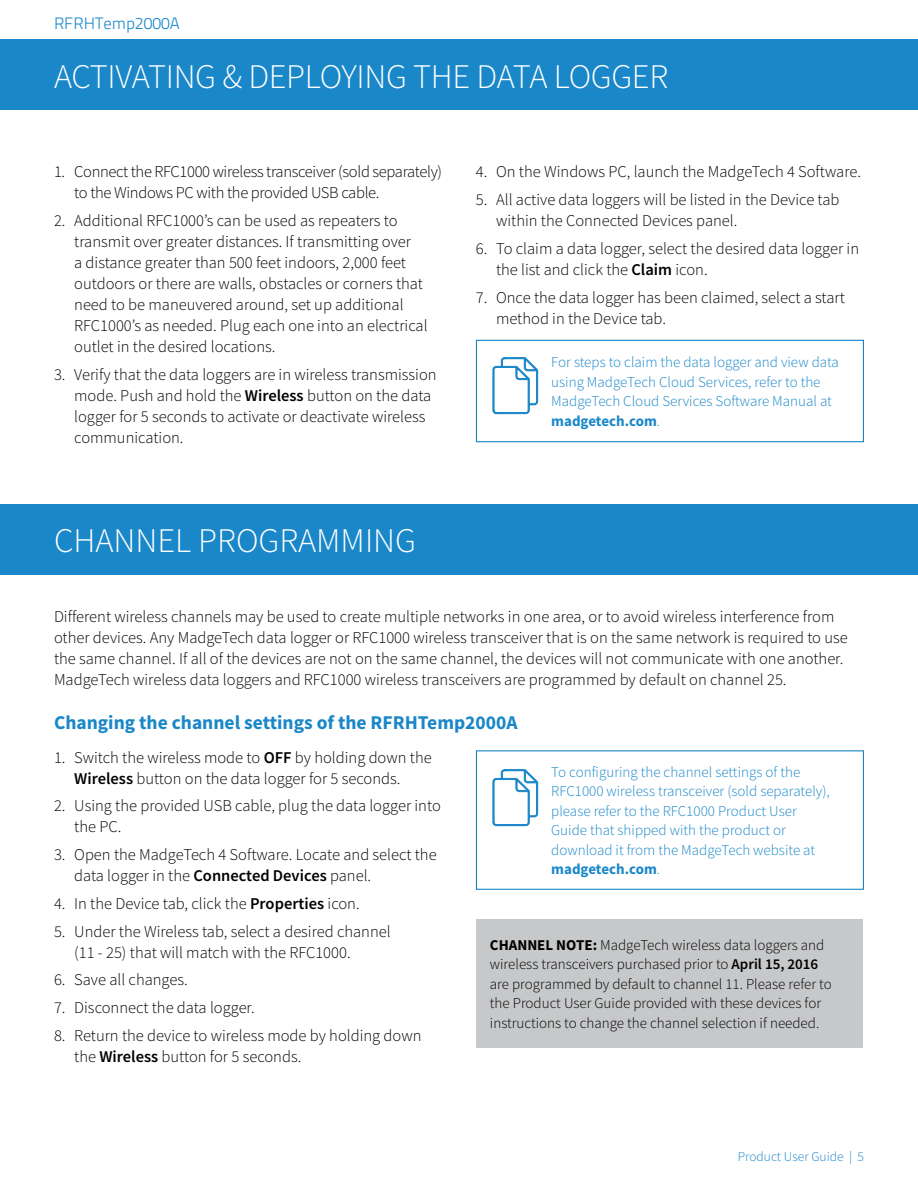
<style>
.page{position:relative;width:918px;height:1188px;background:#fff}
.page>*{position:absolute;margin:0;border:0;box-sizing:border-box;transform-origin:0 0}
.t1{font:300 34.5px "Source Sans Pro";letter-spacing:-.01em;color:#fff}
.t2{font:700 19.5px "Source Sans Pro";color:#1a87c9}
.t3{font:300 16.5px/21px "Source Sans Pro";color:#000}
.t4{font:300 16.5px/21px "Source Sans Pro";letter-spacing:-.02em;color:#000}
.t5{font:300 16.5px "Titillium Text 22 L";color:#1a87c9}
.t6{font:300 15px/19.5px "Source Sans Pro";color:#1a87c9}
.t7{font:300 15px/19.5px "Source Sans Pro";color:#000}
.t8{font:300 13.5px "Source Sans Pro";color:#1a87c9}
.s1{font-weight:600}
.s2{font-weight:700}
</style>
<div class="page">
<div style="left:0;top:39px;width:918px;height:71px;background:#1a87c9"></div>
<div style="left:476px;top:919px;width:387px;height:129px;background:#c7c8ca"></div>
<div style="left:0;top:504px;width:918px;height:71px;background:#1a87c9"></div>
<div style="left:476px;top:340px;width:388px;height:102px;border:1px solid #1a87c9"></div>
<div style="left:476px;top:750px;width:388px;height:140px;border:1px solid #1a87c9"></div>
<svg style="left:493px;top:357px;width:45px;height:57px"></svg>
<svg style="left:493px;top:769px;width:45px;height:57px"></svg>
<p class="t5" style="left:54px;top:12px;width:127px">RFRHTemp2000A</p>
<h1 class="t1" style="left:54px;top:55px;width:616px">ACTIVATING &amp; DEPLOYING THE DATA LOGGER</h1>
<p class="t4" style="left:74px;top:161px;width:369px;text-indent:-20px">1. Connect the RFC1000 wireless transceiver (sold separately) to the Windows PC with the provided USB cable.</p>
<p class="t3" style="left:74px;top:210px;width:355px;text-indent:-20px">2. Additional RFC1000’s can be used as repeaters to transmit over greater distances. If transmitting over<br>a distance greater than 500 feet indoors, 2,000 feet outdoors or there are walls, obstacles or corners that need to be maneuvered around, set up additional RFC1000’s as needed. Plug each one into an electrical outlet in the desired locations.</p>
<p class="t3" style="left:74px;top:364px;width:364px;text-indent:-20px">3. Verify that the data loggers are in wireless transmission mode. Push and hold the <span class="s1">Wireless</span> button on the data logger for 5 seconds to activate or deactivate wireless communication.</p>
<h1 class="t1" style="left:54px;top:519px;width:364px">CHANNEL PROGRAMMING</h1>
<p class="t3" style="left:476px;top:161px;width:387px">4. On the Windows PC, launch the MadgeTech 4 Software.</p>
<p class="t3" style="left:496px;top:189px;width:345px;text-indent:-20px">5. All active data loggers will be listed in the Device tab within the Connected Devices panel.</p>
<p class="t3" style="left:496px;top:238px;width:365px;text-indent:-20px">6. To claim a data logger, select the desired data logger in the list and click the <span class="s1">Claim</span> icon.</p>
<p class="t3" style="left:496px;top:287px;width:350px;text-indent:-20px">7. Once the data logger has been claimed, select a start method in the Device tab.</p>
<p class="t6" style="left:551px;top:353px;width:289px">For steps to claim the data logger and view data using MadgeTech Cloud Services, refer to the MadgeTech Cloud Services Software Manual at <span class="s2">madgetech.com</span>.</p>
<p class="t3" style="left:54px;top:606px;width:795px">Different wireless channels may be used to create multiple networks in one area, or to avoid wireless interference from other devices. Any MadgeTech data logger or RFC1000 wireless transceiver that is on the same network is required to use the same channel. If all of the devices are not on the same channel, the devices will not communicate with one another.<br>MadgeTech wireless data loggers and RFC1000 wireless transceivers are programmed by default on channel 25.</p>
<p class="t2" style="left:54px;top:710px;width:465px">Changing the channel settings of the RFRHTemp2000A</p>
<p class="t3" style="left:74px;top:747px;width:359px;text-indent:-20px">1. Switch the wireless mode to <span class="s1">OFF</span> by holding down the<br><span class="s1">Wireless</span> button on the data logger for 5 seconds.</p>
<p class="t3" style="left:74px;top:795px;width:368px;text-indent:-20px">2. Using the provided USB cable, plug the data logger into the PC.</p>
<p class="t3" style="left:74px;top:844px;width:364px;text-indent:-20px">3. Open the MadgeTech 4 Software. Locate and select the data logger in the <span class="s1">Connected Devices</span> panel.</p>
<p class="t3" style="left:54px;top:893px;width:307px">4. In the Device tab, click the <span class="s1">Properties</span> icon.</p>
<p class="t3" style="left:74px;top:921px;width:318px;text-indent:-20px">5. Under the Wireless tab, select a desired channel (11 - 25) that will match with the RFC1000.</p>
<p class="t3" style="left:54px;top:970px;width:135px">6. Save all changes.</p>
<p class="t3" style="left:54px;top:997px;width:202px">7. Disconnect the data logger.</p>
<p class="t3" style="left:74px;top:1025px;width:349px;text-indent:-20px">8. Return the device to wireless mode by holding down the <span class="s1">Wireless</span> button for 5 seconds.</p>
<p class="t6" style="left:551px;top:762px;width:280px">To configuring the channel settings of the RFC1000 wireless transceiver (sold separately), please refer to the RFC1000 Product User Guide that shipped with the product or download it from the MadgeTech website at <span class="s2">madgetech.com</span>.</p>
<p class="t7" style="left:490px;top:935px;width:343px"><span class="s2">CHANNEL NOTE:</span> MadgeTech wireless data loggers and wireless transceivers purchased prior to <span class="s1">April 15, 2016 </span>are programmed by default to channel 11. Please refer to the Product User Guide provided with these devices for instructions to change the channel selection if needed.</p>
<p class="t8" style="left:738px;top:1148px;width:128px">Product User Guide | 5</p>
</div>
